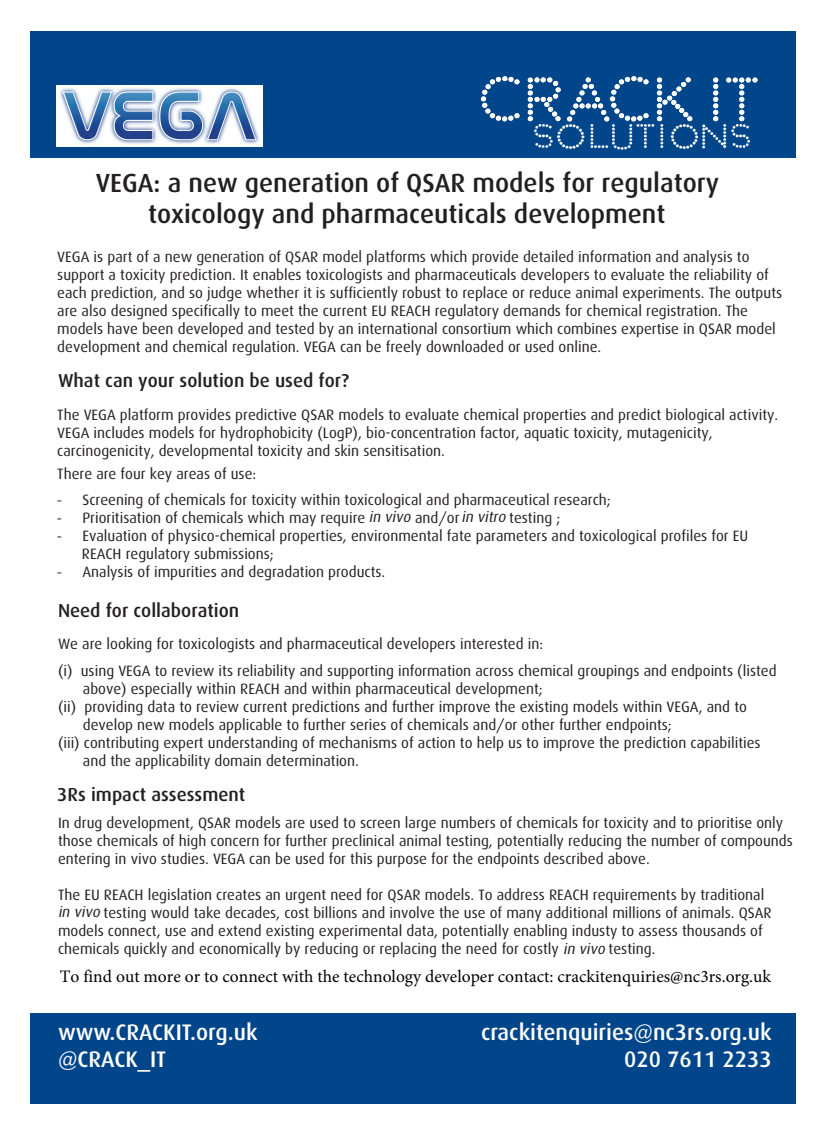
<style>
.page{position:relative;width:827px;height:1135px;background:#fff}
.page>*{position:absolute;margin:0;border:0;box-sizing:border-box;transform-origin:0 0}
.t1{font:500 26.25px/31.5px "Dax";color:#231f20;text-align:center}
.t2{font:500 22.5px/27px "Dax";color:#fff}
.t3{font:500 18.75px "Dax";color:#231f20}
.t4{font:17.5px "Minion Pro";color:#000}
.t5{font:15px/18px "Dax";color:#231f20}
.s1{font-family:"Myriad Pro"}
.s2{font-style:italic}
</style>
<div class="page">
<div style="left:31px;top:1013px;width:765px;height:91px;background:#01468b"></div>
<div style="left:31px;top:31px;width:765px;height:127px;background:#01468b"></div>
<img style="left:535px;top:125px;width:215px;height:25px">
<svg style="left:713px;top:77px;width:5px;height:44px"></svg>
<svg style="left:726px;top:77px;width:31px;height:44px"></svg>
<svg style="left:657px;top:77px;width:35px;height:44px"></svg>
<svg style="left:481px;top:76px;width:38px;height:45px"></svg>
<svg style="left:527px;top:76px;width:121px;height:46px"></svg>
<img style="left:57px;top:85px;width:206px;height:61px">
<h1 class="t1" style="left:96px;top:167px;width:624px">VEGA: a new generation of QSAR models for regulatory toxicology and pharmaceuticals development</h1>
<p class="t5" style="left:57px;top:247px;width:726px">VEGA is part of a new generation of QSAR model platforms which provide detailed information and analysis to support a toxicity prediction. It enables toxicologists and pharmaceuticals developers to evaluate the reliability of each prediction, and so judge whether it is sufficiently robust to replace or reduce animal experiments. The outputs are also designed specifically to meet the current EU REACH regulatory demands for chemical registration. The models have been developed and tested by an international consortium which combines expertise in QSAR model development and chemical regulation. VEGA can be freely downloaded or used online.</p>
<p class="t3" style="left:58px;top:370px;width:292px">What can your solution be used for?</p>
<p class="t5" style="left:57px;top:406px;width:722px">The VEGA platform provides predictive QSAR models to evaluate chemical properties and predict biological activity.<br>VEGA includes models for hydrophobicity (LogP), bio-concentration factor, aquatic toxicity, mutagenicity, carcinogenicity, developmental toxicity and skin sensitisation.</p>
<p class="t5" style="left:57px;top:465px;width:200px">There are four key areas of use:</p>
<p class="t5" style="left:57px;top:491px;width:555px"><span class="s1">-</span> Screening of chemicals for toxicity within toxicological and pharmaceutical research;</p>
<p class="t5" style="left:57px;top:509px;width:505px"><span class="s1">-</span> Prioritisation of chemicals which may require <span class="s2">in vivo</span>and/or<span class="s2">in vitro</span>testing ;</p>
<p class="t5" style="left:82px;top:527px;width:667px;text-indent:-25px"><span class="s1">-</span> Evaluation of physico-chemical properties, environmental fate parameters and toxicological profiles for EU<br>REACH regulatory submissions;</p>
<p class="t5" style="left:57px;top:563px;width:330px"><span class="s1">-</span> Analysis of impurities and degradation products.</p>
<p class="t3" style="left:58px;top:599px;width:183px">Need for collaboration</p>
<p class="t5" style="left:58px;top:635px;width:486px">We are looking for toxicologists and pharmaceutical developers interested in:</p>
<p class="t5" style="left:58px;top:662px;width:720px">(i) using VEGA to review its reliability and supporting information across chemical groupings and endpoints (listed</p>
<p class="t5" style="left:83px;top:680px;width:461px">above) especially within REACH and within pharmaceutical development;</p>
<p class="t5" style="left:58px;top:698px;width:690px">(ii) providing data to review current predictions and further improve the existing models within VEGA, and to</p>
<p class="t5" style="left:83px;top:716px;width:590px">develop new models applicable to further series of chemicals and/or other further endpoints;</p>
<p class="t5" style="left:58px;top:734px;width:704px">(iii) contributing expert understanding of mechanisms of action to help us to improve the prediction capabilities</p>
<p class="t5" style="left:83px;top:752px;width:277px">and the applicability domain determination.</p>
<p class="t3" style="left:57px;top:783px;width:189px">3Rs impact assessment</p>
<p class="t5" style="left:58px;top:813px;width:736px">In drug development, QSAR models are used to screen large numbers of chemicals for toxicity and to prioritise only those chemicals of high concern for further preclinical animal testing, potentially reducing the number of compounds entering in vivo studies. VEGA can be used for this purpose for the endpoints described above.</p>
<p class="t5" style="left:58px;top:885px;width:715px">The EU REACH legislation creates an urgent need for QSAR models. To address REACH requirements by traditional <span class="s2">in vivo</span>testing would take decades, cost billions and involve the use of many additional millions of animals. QSAR models connect, use and extend existing experimental data, potentially enabling industy to assess thousands of chemicals quickly and economically by reducing or replacing the need for costly <span class="s2">in vivo</span>testing.</p>
<p class="t4" style="left:60px;top:965px;width:713px">To find out more or to connect with the technology developer contact: crackitenquiries@nc3rs.org.uk</p>
<h2 class="t2" style="left:58px;top:1018px;width:201px">www.CRACKIT.org.uk @CRACK_IT</h2>
<h2 class="t2" style="left:481px;top:1018px;width:292px;text-align:right">crackitenquiries@nc3rs.org.uk<br>020 7611 2233</h2>
</div>
